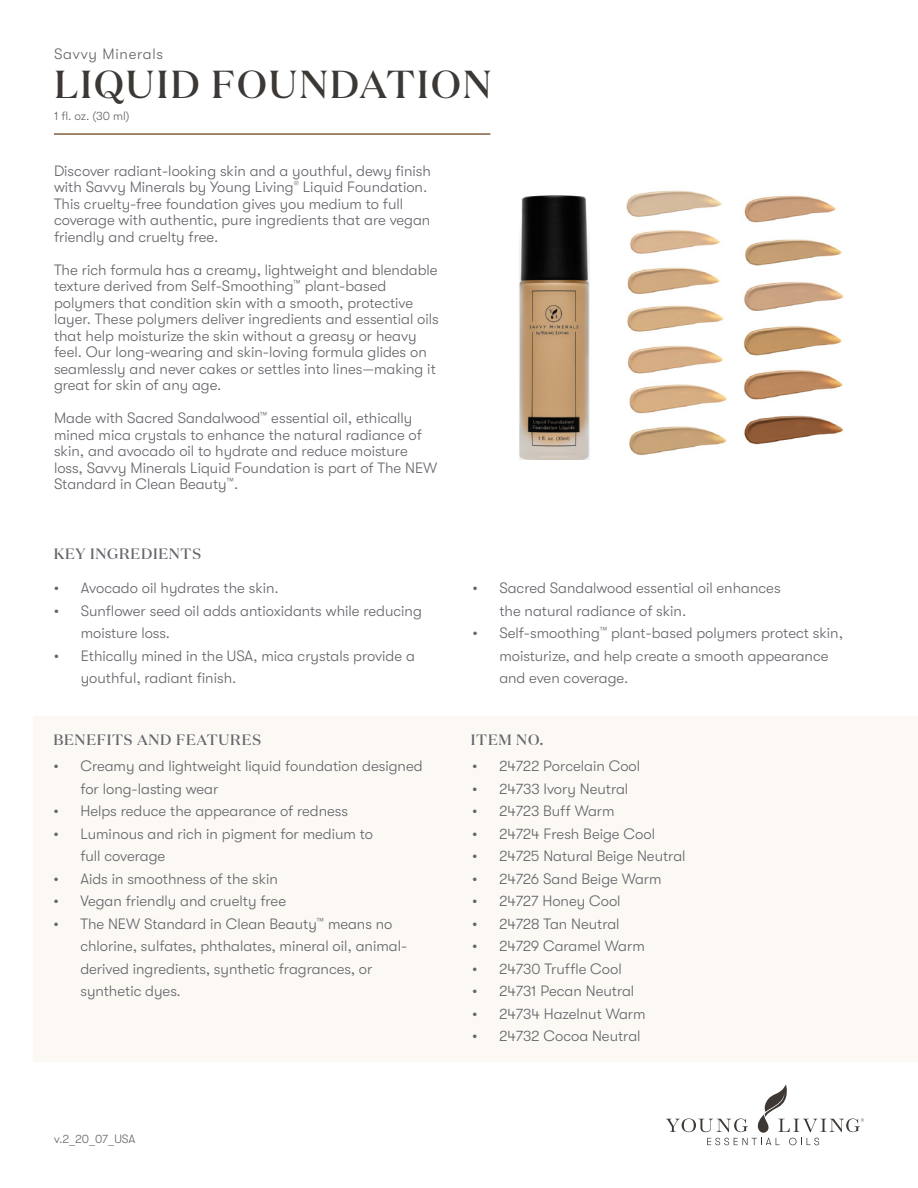
<style>
.page{position:relative;width:918px;height:1188px;background:#fff}
.page>*{position:absolute;margin:0;border:0;box-sizing:border-box;transform-origin:0 0}
.t1{font:500 39px "Domaine Display";letter-spacing:.05em;color:#3c3835}
.t2{font:300 15px/16.5px "GT Walsheim Pro";color:#63656a}
.t3{font:500 15px "Domaine Display";letter-spacing:.05em;color:#63656a}
.t4{font:300 15px "GT Walsheim Pro";letter-spacing:.05em;color:#63656a}
.t5{font:300 12px "GT Walsheim Pro";letter-spacing:-.01em;color:#63656a}
</style>
<div class="page">
<svg style="left:666px;top:1084px;width:198px;height:61px"></svg>
<div style="left:33px;top:716px;width:885px;height:346px;background:#fcf8f4"></div>
<hr style="left:54px;top:133px;width:436px;height:2px;background:#80623b">
<img style="left:519px;top:190px;width:325px;height:270px">
<p class="t4" style="left:54px;top:45px;width:111px">Savvy Minerals</p>
<p class="t1" style="left:54px;top:59px;width:439px">LIQUID FOUNDATION</p>
<p class="t5" style="left:54px;top:109px;width:77px">1 fl. oz. (30 ml)</p>
<p class="t2" style="left:54px;top:163px;width:379px">Discover radiant-looking skin and a youthful, dewy finish with Savvy Minerals by Young Living<sup>®</sup> Liquid Foundation.<br>This cruelty-free foundation gives you medium to full coverage with authentic, pure ingredients that are vegan friendly and cruelty free.</p>
<p class="t2" style="left:54px;top:262px;width:386px">The rich formula has a creamy, lightweight and blendable texture derived from Self-Smoothing<sup>™</sup> plant-based polymers that condition skin with a smooth, protective layer. These polymers deliver ingredients and essential oils that help moisturize the skin without a greasy or heavy feel. Our long-wearing and skin-loving formula glides on seamlessly and never cakes or settles into lines—making it great for skin of any age.</p>
<p class="t2" style="left:54px;top:410px;width:385px">Made with Sacred Sandalwood<sup>™</sup> essential oil, ethically mined mica crystals to enhance the natural radiance of skin, and avocado oil to hydrate and reduce moisture loss, Savvy Minerals Liquid Foundation is part of The NEW Standard in Clean Beauty<sup>™</sup>.</p>
<p class="t3" style="left:54px;top:544px;width:149px">KEY INGREDIENTS</p>
<p class="t2" style="left:54px;top:580px;width:227px">• Avocado oil hydrates the skin.</p>
<p class="t2" style="left:81px;top:599px;width:343px;line-height:22.5px;text-indent:-27px">• Sunflower seed oil adds antioxidants while reducing moisture loss.</p>
<p class="t2" style="left:81px;top:644px;width:336px;line-height:22.5px;text-indent:-27px">• Ethically mined in the USA, mica crystals provide a youthful, radiant finish.</p>
<p class="t2" style="left:499px;top:577px;width:283px;line-height:22.5px;text-indent:-27px">• Sacred Sandalwood essential oil enhances the natural radiance of skin.</p>
<p class="t2" style="left:499px;top:622px;width:345px;line-height:22.5px;text-indent:-27px">• Self-smoothing<sup>™</sup> plant-based polymers protect skin, moisturize, and help create a smooth appearance and even coverage.</p>
<p class="t3" style="left:53px;top:731px;width:209px">BENEFITS AND FEATURES</p>
<p class="t3" style="left:471px;top:731px;width:74px">ITEM NO.</p>
<p class="t2" style="left:80px;top:755px;width:344px;line-height:22.5px;text-indent:-27px">• Creamy and lightweight liquid foundation designed for long-lasting wear</p>
<p class="t2" style="left:53px;top:803px;width:296px">• Helps reduce the appearance of redness</p>
<p class="t2" style="left:80px;top:822px;width:294px;line-height:22.5px;text-indent:-27px">• Luminous and rich in pigment for medium to full coverage</p>
<p class="t2" style="left:53px;top:870px;width:226px">• Aids in smoothness of the skin</p>
<p class="t2" style="left:53px;top:893px;width:234px">• Vegan friendly and cruelty free</p>
<p class="t2" style="left:80px;top:912px;width:328px;line-height:22.5px;text-indent:-27px">• The NEW Standard in Clean Beauty<sup>™</sup> means no chlorine, sulfates, phthalates, mineral oil, animal&shy;derived ingredients, synthetic fragrances, or synthetic dyes.</p>
<p class="t5" style="left:54px;top:1133px;width:83px">v.2_20_07_USA</p>
<p class="t2" style="left:472px;top:758px;width:170px">• 24722 Porcelain Cool</p>
<p class="t2" style="left:472px;top:780px;width:158px">• 24733 Ivory Neutral</p>
<p class="t2" style="left:472px;top:803px;width:144px">• 24723 Buff Warm</p>
<p class="t2" style="left:472px;top:825px;width:184px">• 24724 Fresh Beige Cool</p>
<p class="t2" style="left:472px;top:848px;width:215px">• 24725 Natural Beige Neutral</p>
<p class="t2" style="left:472px;top:870px;width:191px">• 24726 Sand Beige Warm</p>
<p class="t2" style="left:472px;top:893px;width:150px">• 24727 Honey Cool</p>
<p class="t2" style="left:472px;top:915px;width:149px">• 24728 Tan Neutral</p>
<p class="t2" style="left:472px;top:938px;width:174px">• 24729 Caramel Warm</p>
<p class="t2" style="left:472px;top:960px;width:151px">• 24730 Truffle Cool</p>
<p class="t2" style="left:472px;top:983px;width:164px">• 24731 Pecan Neutral</p>
<p class="t2" style="left:472px;top:1005px;width:175px">• 24734 Hazelnut Warm</p>
<p class="t2" style="left:472px;top:1028px;width:170px">• 24732 Cocoa Neutral</p>
</div>
